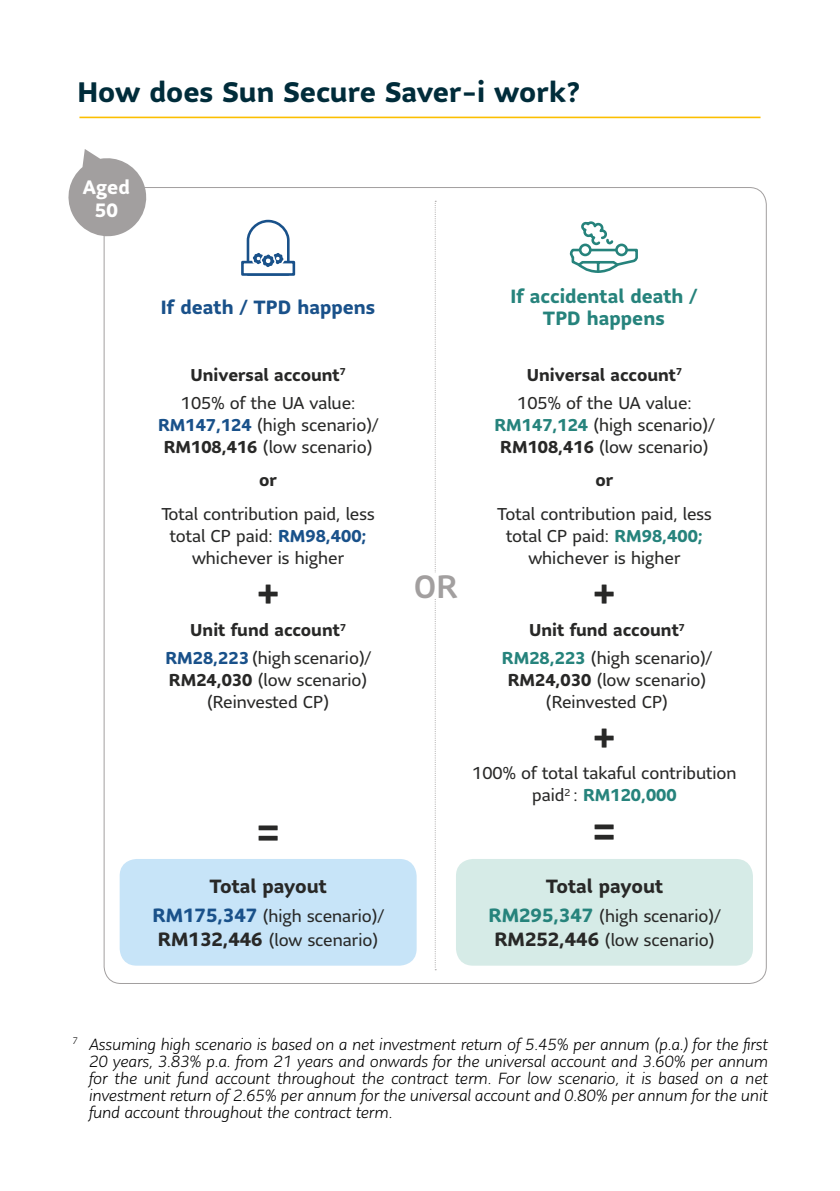
<style>
.page{position:relative;width:840px;height:1191px;background:#fff}
.page>*{position:absolute;margin:0;border:0;box-sizing:border-box;transform-origin:0 0}
.t1{font:700 36px "Sun Life Sans";color:#282827}
.t2{font:500 32px "Sun Life Sans";color:#a29f9f}
.t3{font:700 28px "Sun Life Sans";color:#002c3a}
.t4{font:700 19.2px/23px "Sun Life Sans";color:#fff;text-align:center}
.t5{font:700 19px/22px "Sun Life Sans";color:#26837c;text-align:center}
.t6{font:700 19px "Sun Life Sans";color:#282827}
.t7{font:700 19px "Sun Life Sans";color:#19518a}
.t8{font:17px/22px "Sun Life Sans";color:#282827;text-align:center}
.t9{font:700 17px/27.6px "Sun Life Sans";color:#282827;text-align:center}
.t10{font:italic 300 16px/17px "Sun Life Sans";color:#000;text-align:justify}
.s1{font-weight:700}
.s2{font-weight:700;color:#19518a}
.s3{font-weight:700;color:#26837c}
.s4{color:#19518a}
.s5{font-weight:400}
.s6{color:#26837c}
.s7{font-weight:700;font-size:19px;color:#26837c}
.s8{font-weight:700;font-size:19px}
.s9{font-weight:700;font-size:19px;color:#19518a}
</style>
<div class="page">
<svg style="left:68px;top:149px;width:83px;height:93px"></svg>
<svg style="left:434px;top:201px;width:2px;height:769px"></svg>
<div style="left:410px;top:573px;width:51px;height:25px;background:#fff"></div>
<hr style="left:79px;top:117px;width:681px;height:1px;background:#fcbf00">
<div style="left:120px;top:859px;width:296px;height:106px;background:#c7e4f8;border-radius:17px"></div>
<div style="left:455px;top:859px;width:297px;height:106px;background:#d6ebe7;border-radius:17px"></div>
<svg style="left:569px;top:221px;width:69px;height:52px"></svg>
<svg style="left:241px;top:219px;width:55px;height:57px"></svg>
<h3 class="t3" style="left:77px;top:73px;width:504px">How does Sun Secure Saver-i work?</h3>
<p class="t4" style="left:83px;top:175px;width:49px">Aged<br>50</p>
<p class="t7" style="left:161px;top:294px;width:216px">If death / TPD happens</p>
<p class="t5" style="left:510px;top:285px;width:188px">If accidental death /<br>TPD happens</p>
<p class="t8" style="left:181px;top:361px;width:176px;line-height:27.6px"><span class="s1">Universal account</span><sup>7<br></sup>105% of the UA value:</p>
<p class="t8" style="left:158px;top:413px;width:222px"><span class="s2">RM147,124</span> (high scenario)/<br><span class="s1">RM108,416</span> (low scenario)</p>
<p class="t9" style="left:259px;top:466px;width:20px">or</p>
<p class="t8" style="left:161px;top:502px;width:214px">Total contribution paid, less total CP paid: <span class="s2">RM98,400; </span>whichever is higher</p>
<p class="t8" style="left:517px;top:361px;width:176px;line-height:27.6px"><span class="s1">Universal account</span><sup>7<br></sup>105% of the UA value:</p>
<p class="t8" style="left:494px;top:413px;width:221px"><span class="s3">RM147,124</span> (high scenario)/<br><span class="s1">RM108,416</span> (low scenario)</p>
<p class="t9" style="left:595px;top:466px;width:20px">or</p>
<p class="t8" style="left:497px;top:502px;width:216px">Total contribution paid, less total CP paid: <span class="s3">RM98,400; </span>whichever is higher</p>
<h2 class="t2" style="left:413px;top:564px;width:45px">OR</h2>
<h1 class="t1" style="left:257px;top:567px;width:23px">+</h1>
<h1 class="t1" style="left:593px;top:567px;width:23px">+</h1>
<p class="t9" style="left:165px;top:616px;width:207px">Unit fund account<sup>7<br></sup><span class="s4">RM28,223</span> <span class="s5">(high scenario)/</span></p>
<p class="t8" style="left:169px;top:668px;width:200px"><span class="s1">RM24,030</span> (low scenario) (Reinvested CP)</p>
<p class="t9" style="left:501px;top:616px;width:211px">Unit fund account<sup>7<br></sup><span class="s6">RM28,223</span> <span class="s5">(high scenario)/</span></p>
<p class="t8" style="left:507px;top:668px;width:200px"><span class="s1">RM24,030</span> (low scenario) (Reinvested CP)</p>
<h1 class="t1" style="left:593px;top:711px;width:23px">+</h1>
<p class="t8" style="left:472px;top:762px;width:266px">100% of total takaful contribution paid<sup>2</sup> : <span class="s3">RM120,000</span></p>
<h1 class="t1" style="left:257px;top:806px;width:23px">=</h1>
<h1 class="t1" style="left:593px;top:805px;width:23px">=</h1>
<p class="t6" style="left:545px;top:873px;width:119px">Total payout</p>
<p class="t8" style="left:488px;top:904px;width:233px;line-height:24px"><span class="s7">RM295,347</span> (high scenario)/<br><span class="s8">RM252,446</span> (low scenario)</p>
<p class="t6" style="left:209px;top:873px;width:119px">Total payout</p>
<p class="t8" style="left:152px;top:904px;width:233px;line-height:24px"><span class="s9">RM175,347</span> (high scenario)/<br><span class="s8">RM132,446</span> (low scenario)</p>
<p class="t10" style="left:89px;top:1035px;width:680px;text-indent:-17px"><sup>7</sup> Assuming high scenario is based on a net investment return of 5.45% per annum (p.a.) for the first 20 years, 3.83% p.a. from 21 years and onwards for the universal account and 3.60% per annum for the unit fund account throughout the contract term. For low scenario, it is based on a net investment return of 2.65% per annum for the universal account and 0.80% per annum for the unit fund account throughout the contract term.</p>
</div>
